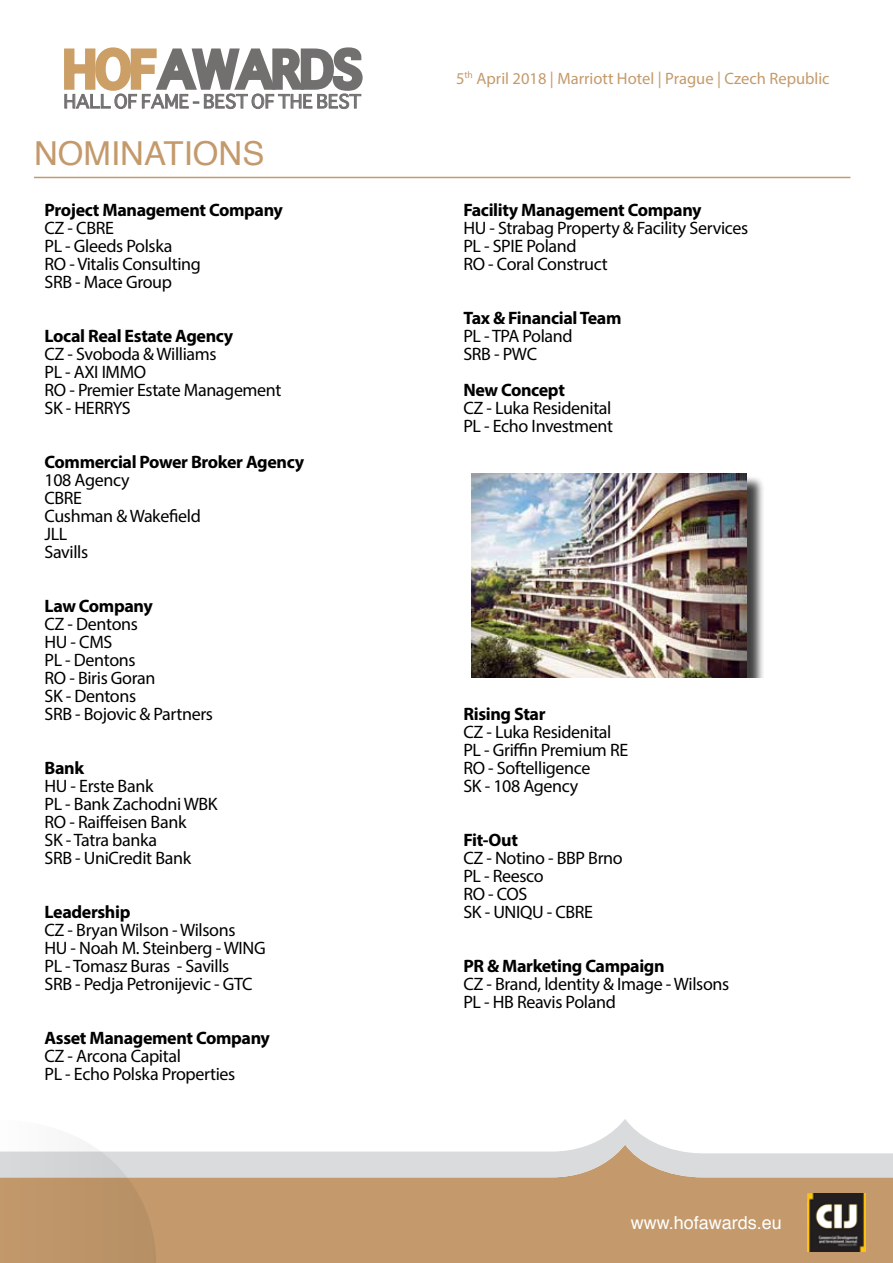
<style>
.page{position:relative;width:893px;height:1263px;background:#fff}
.page>*{position:absolute;margin:0;border:0;box-sizing:border-box;transform-origin:0 0}
.t1{font:33px "Helvetica";color:#c49a6c}
.t2{font:18.15px "Sathu";color:#71706f}
.t3{font:18px/18px "Myriad Pro";letter-spacing:-.02em;color:#000}
.t4{font:700 18px "Myriad Pro";letter-spacing:-.02em;color:#000}
.t5{font:18px "Helvetica";color:#fff}
.t6{font:16.5px "Myriad Pro";color:#c49a6c}
.t7{font:9.6px "Myriad Pro";color:#c49a6c}
.s1{font-size:16.5px}
</style>
<div class="page">
<div style="left:158px;top:1177px;width:735px;height:86px;background:#c49a6c"></div>
<svg style="left:158px;top:1119px;width:735px;height:58px"></svg>
<svg style="left:0;top:1143px;width:158px;height:120px"></svg>
<svg style="left:64px;top:47px;width:299px;height:62px"></svg>
<img style="left:807px;top:1193px;width:58px;height:58px">
<hr style="left:34px;top:177px;width:816px;height:1px;background:#c49a6c">
<div style="left:474px;top:475px;width:291px;height:202px;background:#000;opacity:.75"></div>
<img style="left:472px;top:473px;width:274px;height:204px">
<p class="t2" style="left:64px;top:86px;width:299px">HALL OF FAME - BEST OF THE BEST</p>
<h1 class="t1" style="left:34px;top:128px;width:232px">NOMINATIONS</h1>
<p class="t4" style="left:45px;top:198px;width:240px">Project Management Company</p>
<p class="t3" style="left:45px;top:219px;width:158px">CZ - CBRE<br>PL - Gleeds Polska<br>RO - Vitalis Consulting<br>SRB - Mace Group</p>
<p class="t4" style="left:45px;top:324px;width:190px">Local Real Estate Agency</p>
<p class="t3" style="left:45px;top:345px;width:238px">CZ - Svoboda &amp; Williams<br>PL - AXI IMMO<br>RO - Premier Estate Management<br>SK - HERRYS</p>
<p class="t4" style="left:45px;top:450px;width:261px">Commercial Power Broker Agency</p>
<p class="t3" style="left:45px;top:471px;width:158px">108 Agency<br>CBRE<br>Cushman &amp; Wakefield<br>JLL<br>Savills</p>
<p class="t4" style="left:45px;top:594px;width:110px">Law Company</p>
<p class="t3" style="left:45px;top:615px;width:170px">CZ - Dentons<br>HU - CMS<br>PL - Dentons<br>RO - Biris Goran<br>SK - Dentons<br>SRB - Bojovic &amp; Partners</p>
<p class="t4" style="left:45px;top:756px;width:41px">Bank</p>
<p class="t3" style="left:45px;top:777px;width:175px">HU - Erste Bank<br>PL - Bank Zachodni WBK<br>RO - Raiffeisen Bank<br>SK - Tatra banka<br>SRB - UniCredit Bank</p>
<p class="t4" style="left:45px;top:900px;width:87px">Leadership</p>
<p class="t3" style="left:45px;top:921px;width:223px">CZ - Bryan Wilson - Wilsons<br>HU - Noah M. Steinberg - WING<br>PL - Tomasz Buras - Savills<br>SRB - Pedja Petronijevic - GTC</p>
<p class="t4" style="left:45px;top:1026px;width:227px">Asset Management Company</p>
<p class="t3" style="left:45px;top:1047px;width:192px">CZ - Arcona Capital<br>PL - Echo Polska Properties</p>
<p class="t7" style="left:456px;top:69px;width:18px"><span class="s1">5</span>th</p>
<p class="t6" style="left:476px;top:68px;width:355px">April 2018 | Marriott Hotel | Prague | Czech Republic</p>
<p class="t4" style="left:463px;top:198px;width:240px">Facility Management Company</p>
<p class="t3" style="left:463px;top:219px;width:286px">HU - Strabag Property &amp; Facility Services<br>PL - SPIE Poland<br>RO - Coral Construct</p>
<p class="t4" style="left:463px;top:306px;width:160px">Tax &amp; Financial Team</p>
<p class="t3" style="left:463px;top:327px;width:111px">PL - TPA Poland<br>SRB - PWC</p>
<p class="t4" style="left:463px;top:378px;width:103px">New Concept</p>
<p class="t3" style="left:463px;top:399px;width:151px">CZ - Luka Residenital<br>PL - Echo Investment</p>
<p class="t4" style="left:463px;top:702px;width:84px">Rising Star</p>
<p class="t3" style="left:463px;top:723px;width:166px">CZ - Luka Residenital<br>PL - Griffin Premium RE<br>RO - Softelligence<br>SK - 108 Agency</p>
<p class="t4" style="left:463px;top:828px;width:56px">Fit-Out</p>
<p class="t3" style="left:463px;top:849px;width:161px">CZ - Notino - BBP Brno<br>PL - Reesco<br>RO - COS<br>SK - UNIQU - CBRE</p>
<p class="t4" style="left:463px;top:954px;width:203px">PR &amp; Marketing Campaign</p>
<p class="t3" style="left:463px;top:975px;width:267px">CZ - Brand, ldentity &amp; Image - Wilsons<br>PL - HB Reavis Poland</p>
<p class="t5" style="left:631px;top:1209px;width:153px">www.hofawards.eu</p>
</div>
